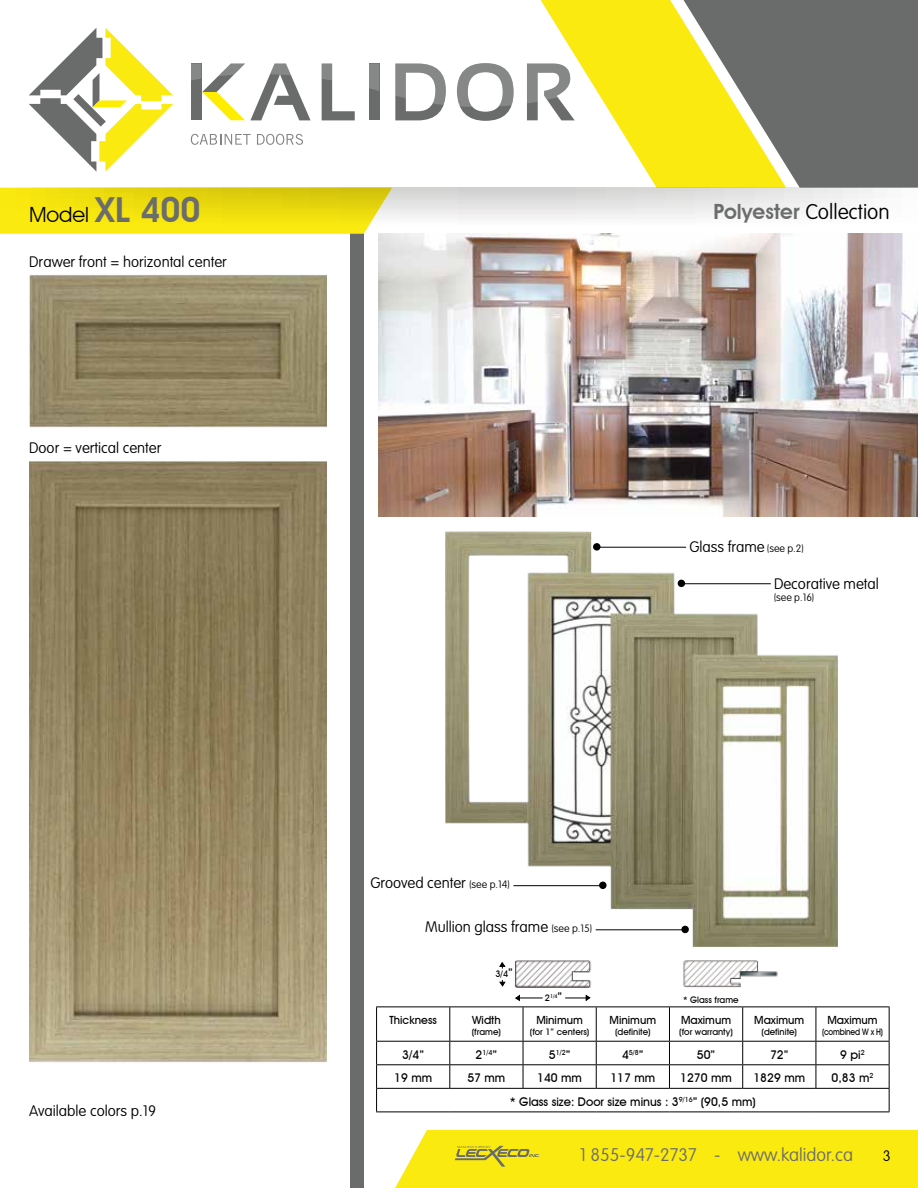
<style>
.page{position:relative;width:918px;height:1188px;background:#fff}
.page>*{position:absolute;margin:0;border:0;box-sizing:border-box;transform-origin:0 0}
.t1{font:100 21px "VAG Rounded";color:#000}
.t2{font:21px "Avant Garde IT Cby BT";color:#000}
.t3{font:100 18px "VAG Rounded";color:#6a6c6c}
.t4{font:100 15px "VAG Rounded";color:#000}
.t5{font:500 12px "Avant Garde IT Cby BT";color:#000}
.t6{font:500 11.25px "Avant Garde IT Cby BT";color:#000}
.t7{font:100 10.5px "VAG Rounded";color:#000}
.t8{font:500 9px "Avant Garde IT Cby BT";color:#000}
.t9{font:500 9px "Avant Garde IT Cby BT";letter-spacing:-.02em;color:#000;scale:.87 1}
.t10{font:500 7.05px "Avant Garde IT Cby BT";color:#000}
.t11{font:500 5.25px "Avant Garde IT Cby BT";color:#000}
.s1{font-weight:600;font-size:34.5px;color:#6b6c6c}
.s2{font-family:"Avant Garde IT Cby BT";font-weight:600;color:#6b6c6c}
.s3{font-size:10.5px}
.s4{font-size:12px}
.s5{font-size:9px}
</style>
<div class="page">
<div style="left:350px;top:210px;width:14px;height:978px;background:#6a6c6c"></div>
<svg style="left:532px;top:0;width:143px;height:188px;fill:#fbea0f"></svg>
<svg style="left:675px;top:0;width:243px;height:188px;background:#928f5f"></svg>
<svg style="left:0;top:227px;width:368px;height:7px;background:#faea18"></svg>
<svg style="left:0;top:188px;width:873px;height:39px"></svg>
<div style="left:369px;top:64px;width:10px;height:56px;background:#6a6c6c"></div>
<svg style="left:29px;top:28px;width:144px;height:144px"></svg>
<svg style="left:191px;top:134px;width:60px;height:11px"></svg>
<svg style="left:257px;top:134px;width:46px;height:11px"></svg>
<svg style="left:191px;top:64px;width:120px;height:56px"></svg>
<svg style="left:322px;top:64px;width:33px;height:56px"></svg>
<svg style="left:369px;top:64px;width:10px;height:27px"></svg>
<svg style="left:395px;top:64px;width:51px;height:56px"></svg>
<svg style="left:457px;top:63px;width:57px;height:58px"></svg>
<svg style="left:527px;top:64px;width:48px;height:56px"></svg>
<img style="left:378px;top:233px;width:540px;height:284px">
<img style="left:29px;top:275px;width:297px;height:788px">
<img style="left:446px;top:532px;width:392px;height:414px">
<hr style="left:596px;top:929px;width:90px;height:1px;background:#000">
<div style="left:681px;top:926px;width:8px;height:7px;background:#000;border-radius:50%"></div>
<hr style="left:513px;top:885px;width:91px;height:1px;background:#000">
<div style="left:599px;top:882px;width:8px;height:7px;background:#000;border-radius:50%"></div>
<hr style="left:681px;top:583px;width:90px;height:1px;background:#000">
<div style="left:678px;top:580px;width:7px;height:7px;background:#000;border-radius:50%"></div>
<hr style="left:596px;top:547px;width:90px;height:1px;background:#000">
<div style="left:593px;top:543px;width:8px;height:8px;background:#000;border-radius:50%"></div>
<img style="left:683px;top:961px;width:95px;height:18px">
<img style="left:499px;top:961px;width:93px;height:18px">
<svg style="left:376px;top:979px;width:542px;height:209px"></svg>
<hr style="left:376px;top:1112px;width:74px;height:1px;background:#000">
<hr style="left:450px;top:1112px;width:73px;height:1px;background:#000">
<hr style="left:523px;top:1112px;width:73px;height:1px;background:#000">
<hr style="left:596px;top:1112px;width:73px;height:1px;background:#000">
<hr style="left:669px;top:1112px;width:74px;height:1px;background:#000">
<hr style="left:743px;top:1112px;width:73px;height:1px;background:#000">
<hr style="left:816px;top:1112px;width:74px;height:1px;background:#000">
<h1 class="t2" style="left:29px;top:202px;width:173px">Model <span class="s1">XL 400</span></h1>
<h1 class="t1" style="left:713px;top:200px;width:178px"><span class="s2">Polyester</span> Collection</h1>
<p class="t4" style="left:29px;top:253px;width:199px">Drawer front = horizontal center</p>
<p class="t4" style="left:29px;top:439px;width:134px">Door = vertical center</p>
<p class="t4" style="left:29px;top:1103px;width:128px">Available colors p.19</p>
<p class="t4" style="left:689px;top:538px;width:116px">Glass frame <span class="s3">(see p.2)</span></p>
<p class="t4" style="left:774px;top:575px;width:106px">Decorative metal</p>
<p class="t7" style="left:774px;top:592px;width:42px">(see p.16)</p>
<p class="t4" style="left:370px;top:874px;width:141px">Grooved center <span class="s3">(see p.14)</span></p>
<p class="t4" style="left:425px;top:919px;width:168px">Mullion glass frame <span class="s3">(see p.15)</span></p>
<p class="t8" style="left:495px;top:969px;width:19px">3/4<span class="s4">”</span></p>
<p class="t6" style="left:390px;top:1013px;width:49px">Thickness</p>
<p class="t6" style="left:472px;top:1014px;width:30px">Width</p>
<p class="t8" style="left:472px;top:1027px;width:31px">(frame)</p>
<p class="t5" style="left:557px;top:989px;width:6px">”</p>
<p class="t11" style="left:545px;top:993px;width:14px"><span class="s5">2</span>1/4</p>
<p class="t6" style="left:536px;top:1014px;width:48px">Minimum</p>
<p class="t8" style="left:530px;top:1027px;width:61px">(for 1” centers)</p>
<p class="t6" style="left:610px;top:1014px;width:48px">Minimum</p>
<p class="t8" style="left:615px;top:1027px;width:37px">(definite)</p>
<p class="t8" style="left:683px;top:995px;width:57px">* Glass frame</p>
<p class="t6" style="left:681px;top:1014px;width:52px">Maximum</p>
<p class="t8" style="left:679px;top:1027px;width:55px">(for warranty)</p>
<p class="t6" style="left:754px;top:1014px;width:52px">Maximum</p>
<p class="t8" style="left:761px;top:1027px;width:37px">(definite)</p>
<p class="t6" style="left:827px;top:1014px;width:52px">Maximum</p>
<p class="t9" style="left:822px;top:1027px;width:72px">(combined W x H)</p>
<p class="t5" style="left:402px;top:1047px;width:23px">3/4”</p>
<p class="t10" style="left:476px;top:1048px;width:23px"><span class="s4">2</span>1/4<span class="s4">”</span></p>
<p class="t10" style="left:549px;top:1048px;width:23px"><span class="s4">5</span>1/2<span class="s4">”</span></p>
<p class="t10" style="left:622px;top:1048px;width:23px"><span class="s4">4</span>5/8<span class="s4">”</span></p>
<p class="t5" style="left:697px;top:1047px;width:20px">50”</p>
<p class="t5" style="left:770px;top:1047px;width:20px">72”</p>
<p class="t5" style="left:840px;top:1047px;width:26px">9 pi<sup>2</sup></p>
<p class="t5" style="left:394px;top:1071px;width:39px">19 mm</p>
<p class="t5" style="left:467px;top:1071px;width:39px">57 mm</p>
<p class="t5" style="left:537px;top:1071px;width:46px">140 mm</p>
<p class="t5" style="left:610px;top:1071px;width:46px">117 mm</p>
<p class="t5" style="left:680px;top:1071px;width:53px">1270 mm</p>
<p class="t5" style="left:753px;top:1071px;width:53px">1829 mm</p>
<p class="t5" style="left:832px;top:1071px;width:43px">0,83 m<sup>2</sup></p>
<p class="t5" style="left:510px;top:1094px;width:248px">* Glass size: Door size minus : 3<sup>9/16</sup>” (90,5 mm)</p>
<p class="t3" style="left:580px;top:1144px;width:275px">1 855-947-2737 - www.kalidor.ca</p>
<p class="t4" style="left:883px;top:1147px;width:10px">3</p>
</div>
